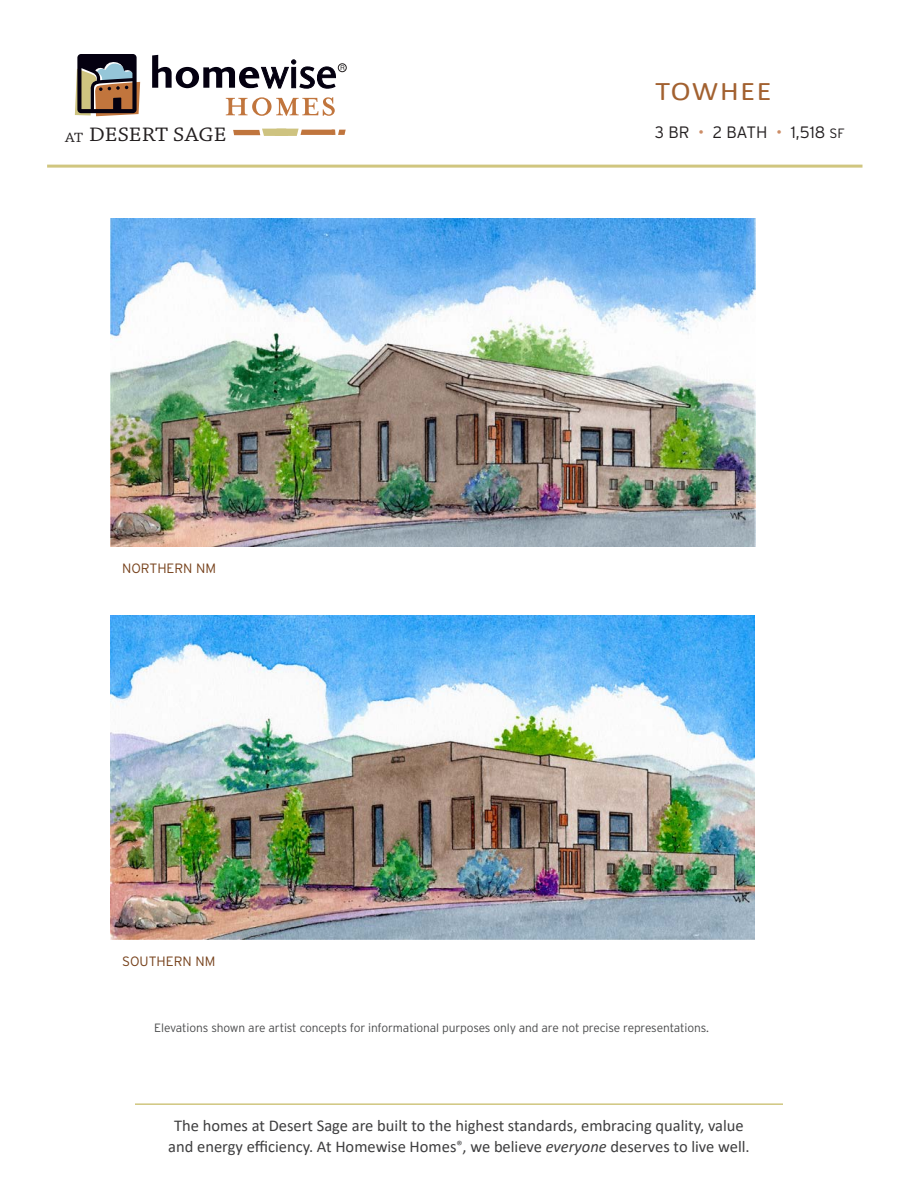
<style>
.page{position:relative;width:918px;height:1188px;background:#fff}
.page>*{position:absolute;margin:0;border:0;box-sizing:border-box;transform-origin:0 0}
.Paragraph_Style_1{font:27px "Calibri";letter-spacing:.055em;color:#a26130;scale:1.11 1}
.t1{font:20.55px "Chaparral Pro";color:#231f20;scale:1.11 1}
.t2{font:16.5px/21px "Calibri";color:#3e3e3f;text-align:center}
.t3{font:300 16.5px "Interstate";letter-spacing:-.005em;color:#231f20}
.t4{font:300 13.5px "Interstate";color:#76411b}
.t5{font:300 12px "Interstate";letter-spacing:-.01em;color:#4b4c4d}
.s1{font-size:14.1px}
.s2{color:#cc8d67}
.s3{font-size:13.5px}
.s4{font-style:italic}
</style>
<div class="page">
<hr style="left:47px;top:165px;width:816px;height:3px;background:#d0c67f">
<svg style="left:75px;top:54px;width:65px;height:62px;background:#726255"></svg>
<svg style="left:226px;top:97px;width:109px;height:19px"></svg>
<div style="left:338px;top:64px;width:8px;height:8px;border:1px solid #231f20;border-radius:50%"></div>
<svg style="left:152px;top:55px;width:193px;height:34px"></svg>
<svg style="left:233px;top:129px;width:113px;height:7px"></svg>
<hr style="left:135px;top:1103px;width:648px;height:2px;background:#d0c67f">
<img style="left:110px;top:218px;width:645px;height:329px">
<img style="left:110px;top:616px;width:644px;height:324px">
<p class="t1" style="left:65px;top:124px;width:147px"><span class="s1">AT</span> DESERT SAGE</p>
<p class="t4" style="left:122px;top:560px;width:95px">NORTHERN NM</p>
<p class="t4" style="left:122px;top:953px;width:95px">SOUTHERN NM</p>
<p class="Paragraph_Style_1" style="left:655px;top:72px;width:106px">TOWHEE</p>
<p class="t3" style="left:655px;top:122px;width:192px">3 BR <span class="s2">•</span> 2 BATH <span class="s2">•</span> 1,518 <span class="s3">SF</span></p>
<p class="t5" style="left:154px;top:1020px;width:556px">Elevations shown are artist concepts for informational purposes only and are not precise representations.</p>
<p class="t2" style="left:168px;top:1114px;width:583px">The homes at Desert Sage are built to the highest standards, embracing quality, value and energy efficiency. At Homewise Homes<sup>®</sup>, we believe <span class="s4">everyone</span> deserves to live well.</p>
</div>
